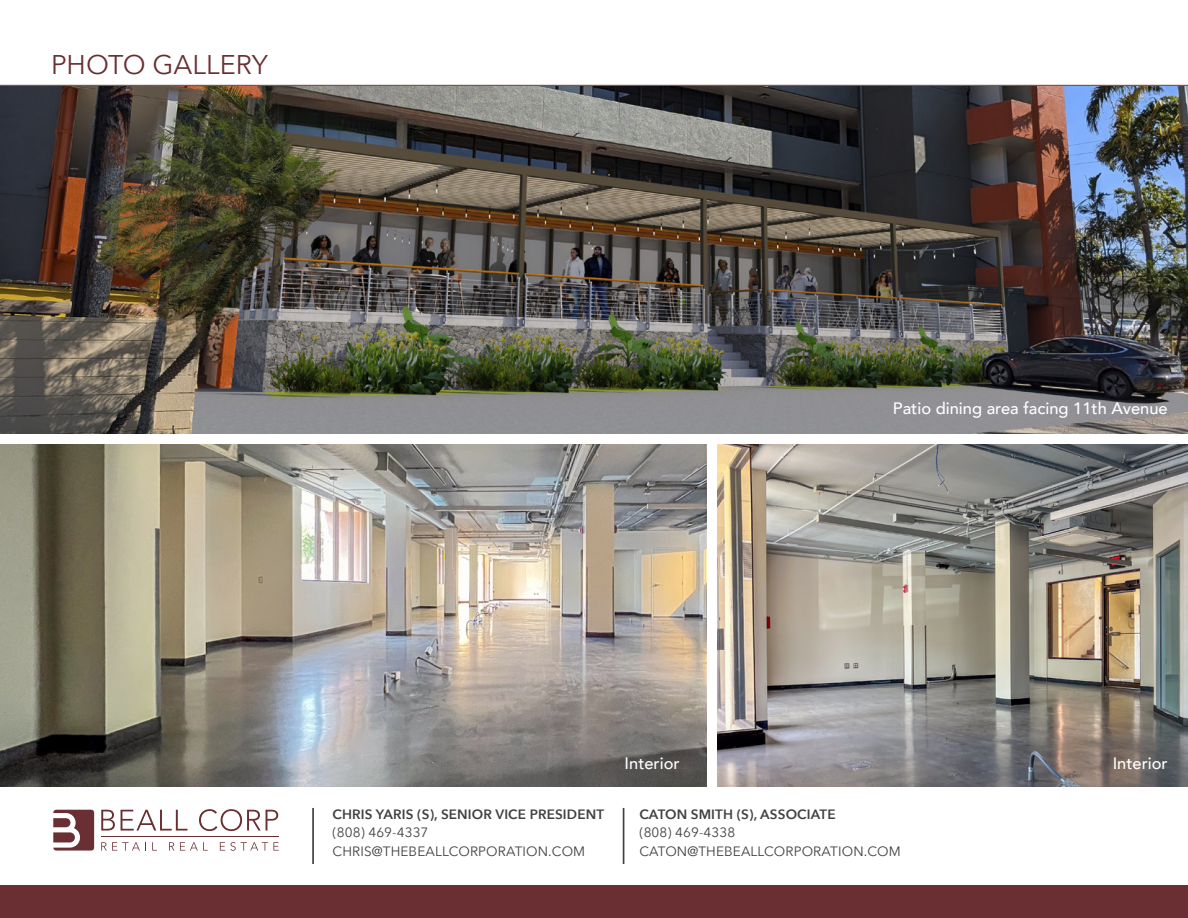
<style>
.page{position:relative;width:1188px;height:918px;background:#fff}
.page>*{position:absolute;margin:0;border:0;box-sizing:border-box;transform-origin:0 0}
.t1{font:27px "Avenir Next";color:#6a2f31}
.t2{font:500 16.5px "Avenir";color:#fff}
.t3{font:13.5px "Avenir Next";letter-spacing:.01em;color:#414042}
.t4{font:600 13.5px "Avenir Next";letter-spacing:.01em;color:#414042}
</style>
<div class="page">
<img style="left:0;top:86px;width:1188px;height:348px">
<svg style="left:53px;top:810px;width:41px;height:41px"></svg>
<svg style="left:101px;top:810px;width:14px;height:21px"></svg>
<svg style="left:121px;top:810px;width:67px;height:21px"></svg>
<svg style="left:199px;top:809px;width:79px;height:22px"></svg>
<svg style="left:101px;top:842px;width:45px;height:9px"></svg>
<svg style="left:152px;top:842px;width:5px;height:9px"></svg>
<svg style="left:169px;top:842px;width:5px;height:9px"></svg>
<svg style="left:180px;top:842px;width:28px;height:9px"></svg>
<svg style="left:220px;top:842px;width:59px;height:9px"></svg>
<hr style="left:101px;top:836px;width:177px;height:1px;background:#6a2f32">
<div style="left:0;top:885px;width:1188px;height:33px;background:#6a2f32"></div>
<hr style="left:312px;top:808px;width:2px;height:56px;background:#414042">
<hr style="left:623px;top:808px;width:1px;height:56px;background:#414042">
<img style="left:0;top:445px;width:706px;height:342px">
<img style="left:717px;top:445px;width:471px;height:342px">
<hr style="left:0;top:85px;width:1188px;height:1px;background:#6a2f31">
<p class="t1" style="left:51px;top:41px;width:219px">PHOTO GALLERY</p>
<p class="t2" style="left:893px;top:394px;width:276px">Patio dining area facing 11th Avenue</p>
<p class="t4" style="left:333px;top:802px;width:273px">CHRIS YARIS (S), SENIOR VICE PRESIDENT</p>
<p class="t3" style="left:333px;top:821px;width:97px">(808) 469-4337</p>
<p class="t3" style="left:333px;top:840px;width:254px">CHRIS@THEBEALLCORPORATION.COM</p>
<p class="t2" style="left:625px;top:749px;width:57px">Interior</p>
<p class="t2" style="left:1113px;top:749px;width:57px">Interior</p>
<p class="t4" style="left:639px;top:802px;width:198px">CATON SMITH (S), ASSOCIATE</p>
<p class="t3" style="left:639px;top:821px;width:97px">(808) 469-4338</p>
<p class="t3" style="left:639px;top:840px;width:263px">CATON@THEBEALLCORPORATION.COM</p>
</div>
